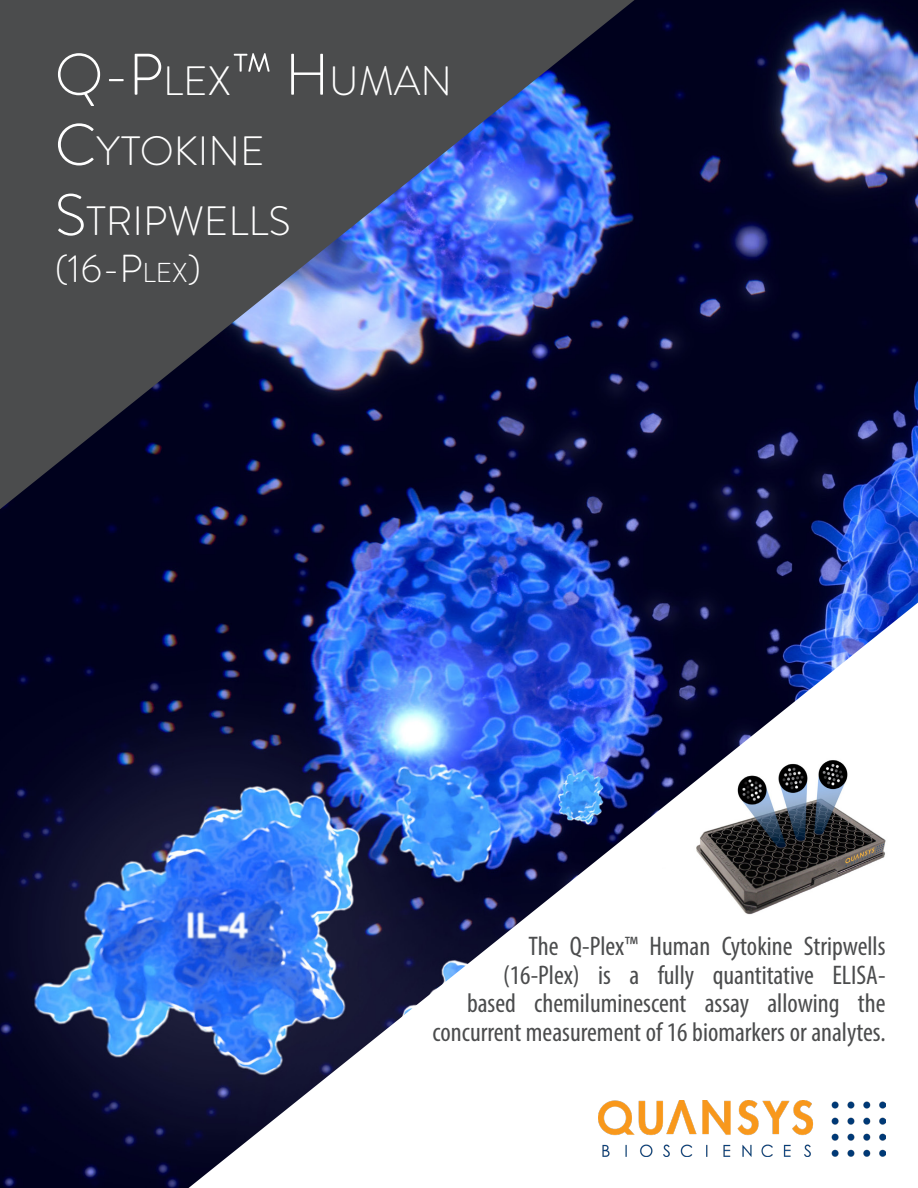
<style>
.page{position:relative;width:918px;height:1188px;background:#fff}
.page>*{position:absolute;margin:0;border:0;box-sizing:border-box;transform-origin:0 0}
.Brandon_Grotesque_-_Headings{font:300 40.95px/70.2px "Brandon Grotesque";color:#fff}
.Brandon_Grotesque_-_Headings-2{font:300 39px "Brandon Grotesque";color:#fff}
.Myriad_Pro_-_Second{font:condensed 27px/28.5px "Myriad Pro";color:#4b4c4d;text-align:right}
.s1{font-size:58.5px}
.s2{font-size:27.3px}
</style>
<div class="page">
<img style="left:0;top:0;width:918px;height:1188px">
<p class="Brandon_Grotesque_-_Headings" style="left:55px;top:46px;width:399px"><span class="s1">Q-P</span>LEX<span class="s1">™ H</span>UMAN<br><span class="s1">C</span>YTOKINE<br><span class="s1">S</span>TRIPWELLS</p>
<p class="Brandon_Grotesque_-_Headings-2" style="left:55px;top:242px;width:148px">(16-P<span class="s2">LEX</span>)</p>
<p class="Myriad_Pro_-_Second" style="left:433px;top:932px;width:455px">The Q-Plex™ Human Cytokine Stripwells<br>(16-Plex) is a fully quantitative ELISA-<br>based chemiluminescent assay allowing the concurrent measurement of 16 biomarkers or analytes.</p>
</div>
